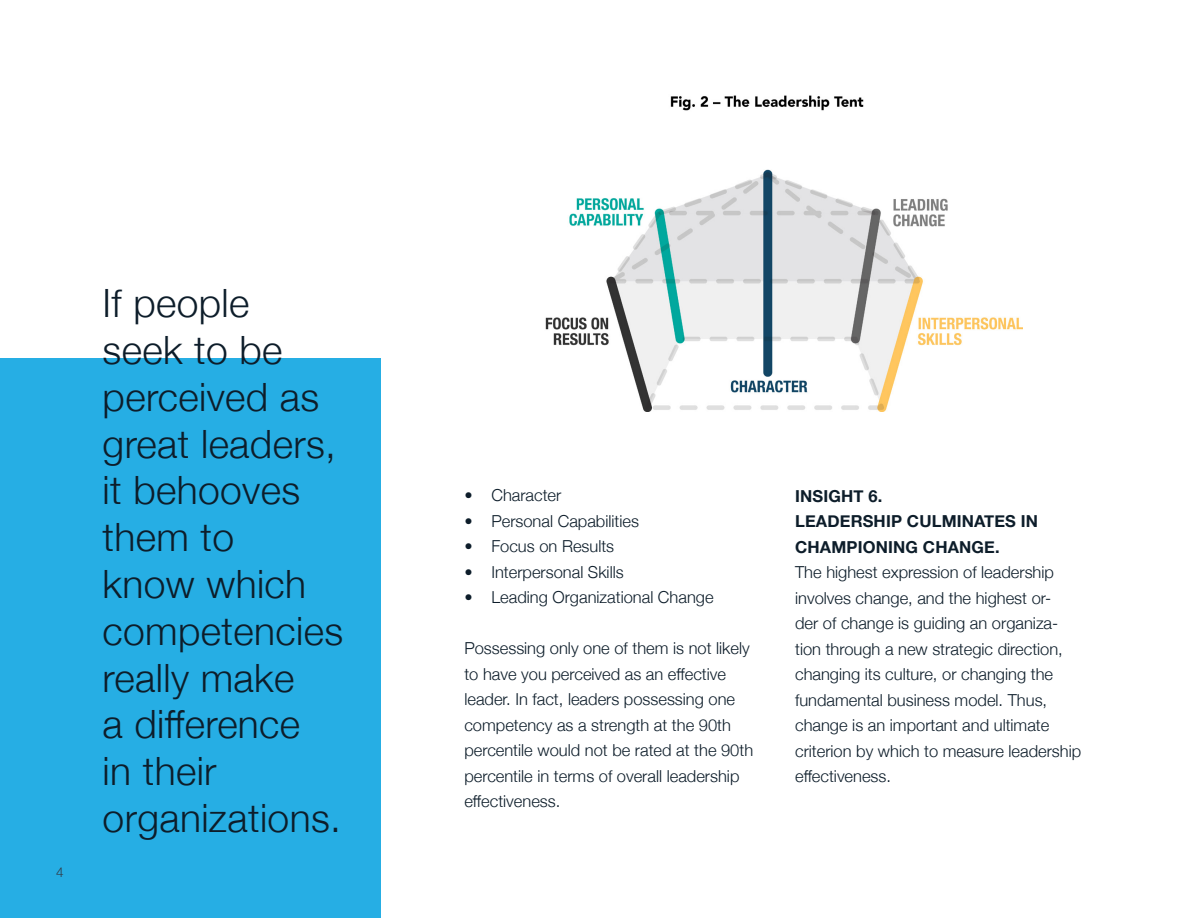
<style>
.page{position:relative;width:1188px;height:918px;background:#fff}
.page>*{position:absolute;margin:0;border:0;box-sizing:border-box;transform-origin:0 0}
.Side_Content{font:300 39px/46.8px "Helvetica Neue";letter-spacing:.01em;color:#0d1d2a}
.Paragraph_body{font:300 16.5px/25.5px "Helvetica Neue";color:#0d1d2a}
.Paragraph_header{font:700 16.5px/25.5px "Helvetica Neue";letter-spacing:.01em;color:#0d1d2a}
.t1{font:300 13.5px "Helvetica Neue";color:#323a46}
</style>
<div class="page">
<div style="left:0;top:359px;width:380px;height:559px;background:#26aee4"></div>
<img style="left:545px;top:95px;width:477px;height:317px">
<p class="t1" style="left:56px;top:861px;width:9px">4</p>
<p class="Side_Content" style="left:103px;top:277px;width:242px">If people<br>seek to be perceived as great leaders, it behooves them to<br>know which competencies really make<br>a difference<br>in their organizations.</p>
<p class="Paragraph_body" style="left:464px;top:482px;width:99px">• Character</p>
<p class="Paragraph_body" style="left:464px;top:507px;width:176px">• Personal Capabilities</p>
<p class="Paragraph_body" style="left:464px;top:533px;width:151px">• Focus on Results</p>
<p class="Paragraph_body" style="left:464px;top:558px;width:161px">• Interpersonal Skills</p>
<p class="Paragraph_body" style="left:464px;top:584px;width:251px">• Leading Organizational Change</p>
<p class="Paragraph_body" style="left:464px;top:635px;width:290px">Possessing only one of them is not likely to have you perceived as an effective leader. In fact, leaders possessing one competency as a strength at the 90th percentile would not be rated at the 90th percentile in terms of overall leadership effectiveness.</p>
<p class="Paragraph_header" style="left:795px;top:483px;width:89px">INSIGHT 6.</p>
<p class="Paragraph_header" style="left:795px;top:509px;width:245px">LEADERSHIP CULMINATES IN<br>CHAMPIONING CHANGE.</p>
<p class="Paragraph_body" style="left:795px;top:558px;width:288px">The highest expression of leadership involves change, and the highest or-<br>der of change is guiding an organiza&shy;tion through a new strategic direction, changing its culture, or changing the fundamental business model. Thus, change is an important and ultimate criterion by which to measure leadership effectiveness.</p>
</div>
